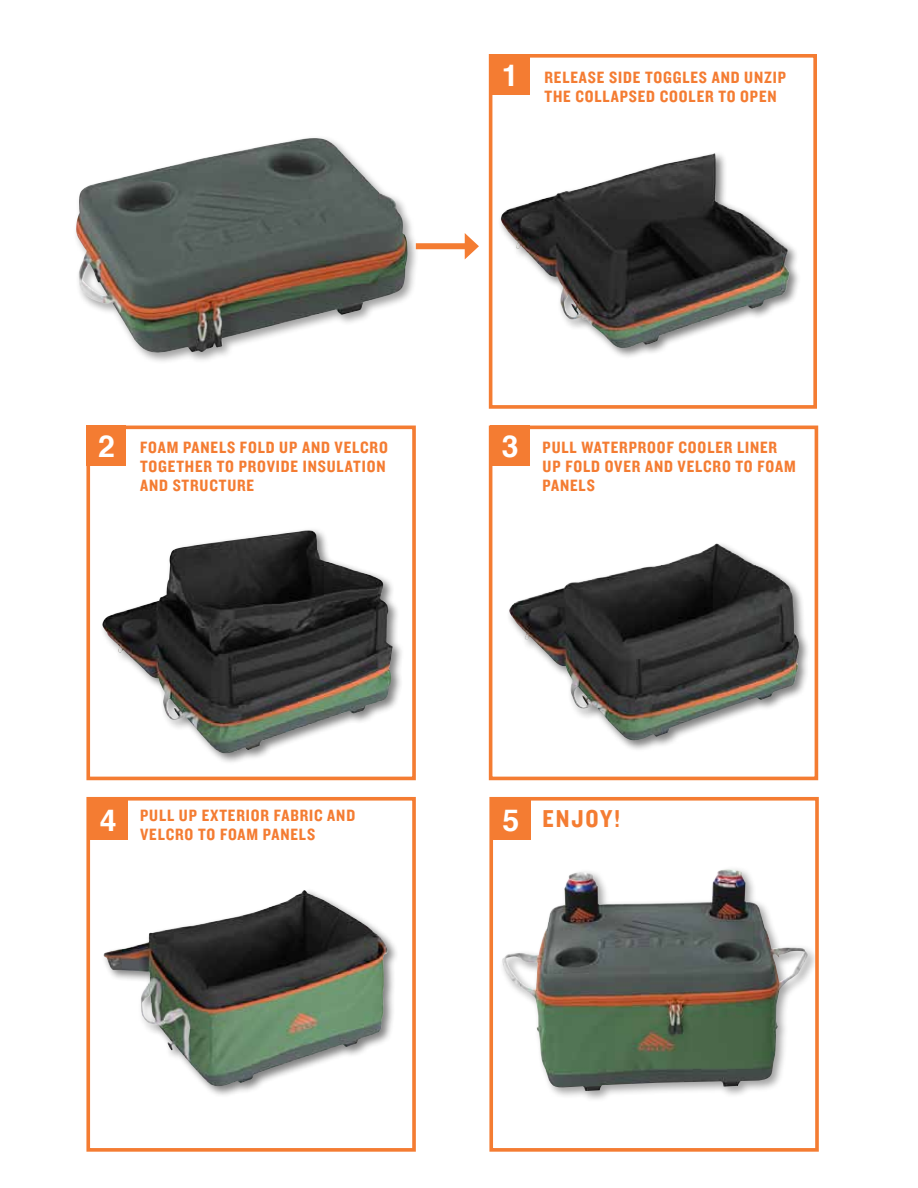
<style>
.page{position:relative;width:918px;height:1188px;background:#fff}
.page>*{position:absolute;margin:0;border:0;box-sizing:border-box;transform-origin:0 0}
.t1{font:700 30.15px "Helvetica";color:#fff}
.t2{font:25.35px "Knockout HTF50 Welterweight";color:#f47c32}
.t3{font:16.95px/18.9px "Knockout HTF50 Welterweight";letter-spacing:.05em;color:#f47c32}
.s1{font-family:"Helvetica";font-weight:700;font-size:30.15px;color:#fff}
</style>
<div class="page">
<div style="left:499px;top:866px;width:320px;height:237px;background:#000;opacity:.37"></div>
<img style="left:502px;top:869px;width:306px;height:222px">
<div style="left:73px;top:135px;width:346px;height:229px;background:#000;opacity:.37"></div>
<img style="left:76px;top:138px;width:332px;height:216px">
<div style="left:498px;top:150px;width:303px;height:210px;background:#000;opacity:.5"></div>
<img style="left:500px;top:153px;width:290px;height:196px">
<div style="left:99px;top:527px;width:305px;height:238px;background:#000;opacity:.5"></div>
<img style="left:102px;top:530px;width:291px;height:224px">
<div style="left:506px;top:541px;width:305px;height:211px;background:#000;opacity:.5"></div>
<img style="left:509px;top:544px;width:291px;height:197px">
<div style="left:101px;top:887px;width:298px;height:211px;background:#000;opacity:.5"></div>
<img style="left:103px;top:890px;width:285px;height:197px">
<div style="left:490px;top:54px;width:40px;height:40px;background:#f47c32"></div>
<div style="left:491px;top:426px;width:39px;height:40px;background:#f47c32"></div>
<div style="left:87px;top:426px;width:39px;height:40px;background:#f47c32"></div>
<div style="left:491px;top:799px;width:40px;height:41px;background:#f47c32"></div>
<div style="left:89px;top:799px;width:39px;height:41px;background:#f47c32"></div>
<div style="left:489px;top:54px;width:328px;height:355px;border:4px solid #f47c32"></div>
<div style="left:86px;top:426px;width:330px;height:354px;border:4px solid #f47c32"></div>
<div style="left:86px;top:797px;width:330px;height:355px;border:4px solid #f47c32"></div>
<div style="left:489px;top:797px;width:330px;height:355px;border:4px solid #f47c32"></div>
<div style="left:489px;top:426px;width:329px;height:354px;border:4px solid #f47c32"></div>
<div style="left:416px;top:243px;width:54px;height:6px;background:#f47c32"></div>
<svg style="left:465px;top:233px;width:14px;height:26px"></svg>
<h1 class="t1" style="left:502px;top:51px;width:18px">1</h1>
<p class="t3" style="left:545px;top:68px;width:243px">RELEASE SIDE TOGGLES AND UNZIP<br>THE COLLAPSED COOLER TO OPEN</p>
<h1 class="t1" style="left:98px;top:422px;width:18px">2</h1>
<h1 class="t1" style="left:502px;top:422px;width:18px">3</h1>
<p class="t3" style="left:140px;top:438px;width:249px">FOAM PANELS FOLD UP AND VELCRO<br>TOGETHER TO PROVIDE INSULATION<br>AND STRUCTURE</p>
<p class="t3" style="left:543px;top:438px;width:235px">PULL WATERPROOF COOLER LINER<br>UP FOLD OVER AND VELC</p>
<p class="t3" style="left:713px;top:457px;width:64px">RO TO FOAM</p>
<p class="t3" style="left:543px;top:476px;width:10px">PANELS</p>
<p class="t3" style="left:140px;top:806px;width:215px">PULL UP EXTERIOR FABRIC AND<br>VELCRO TO FOAM PANELS</p>
<h1 class="t1" style="left:100px;top:796px;width:18px">4</h1>
<h2 class="t2" style="left:503px;top:805px;width:119px"><span class="s1">5</span> ENJOY!</h2>
</div>
